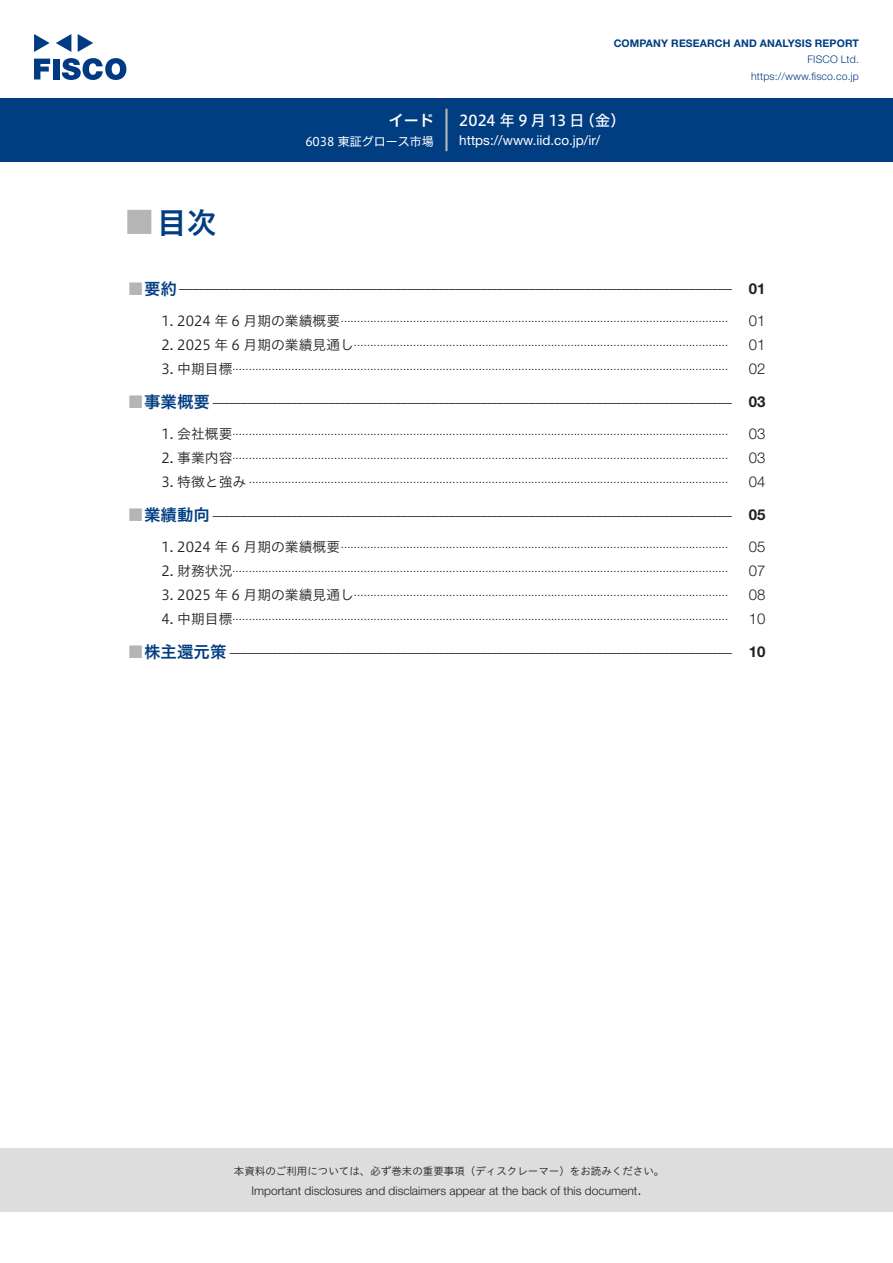
<style>
.page{position:relative;width:893px;height:1263px;background:#fff}
.page>*{position:absolute;margin:0;border:0;box-sizing:border-box;transform-origin:0 0}
.t1{font:30px "Hiragino UD Sans Std N W6";color:#003d81}
.t2{font:24px "Hiragino UD Sans Std W6";color:#b5b5b6}
.t3{font:16.5px "Hiragino UD Sans Std W6";color:#003d81}
.t4{font:300 15px "Helvetica Neue LT Std";color:#231f20}
.t5{font:15px "Hiragino UD Sans F Std N W5";color:#fff}
.t6{font:700 15px "Helvetica Neue LT Std";color:#231f20}
.t7{font:15px "Hiragino UD Sans F Std N W6";color:#fff}
.t8{font:13.8px "Hiragino UD Sans Std W3";color:#231f20}
.t9{font:13.5px "Helvetica Neue LT Std";color:#fff}
.t10{font:12px "Hiragino UD Sans Std W3";color:#231f20}
.t11{font:300 12px "Helvetica Neue LT Std";color:#231f20}
.t12{font:12px "Hiragino UD Sans F Std N W4";color:#fff}
.t13{font:10.5px "Hiragino UD Sans Std W3";color:#231f20}
.t14{font:700 10.5px "Helvetica Neue LT Std";letter-spacing:.015em;color:#003d81}
.t15{font:300 10.5px/16.5px "Helvetica Neue LT Std";letter-spacing:.015em;color:#003d81;text-align:right}
.t16{font:9px "Hiragino UD Sans Std W3";color:#231f20}
.s1{color:#b5b5b6}
</style>
<div class="page">
<div style="left:0;top:1148px;width:893px;height:64px;background:#ddd"></div>
<svg style="left:34px;top:59px;width:16px;height:20px"></svg>
<div style="left:53px;top:59px;width:6px;height:20px;background:#003a83"></div>
<svg style="left:62px;top:58px;width:64px;height:22px"></svg>
<svg style="left:34px;top:34px;width:16px;height:18px"></svg>
<svg style="left:78px;top:34px;width:15px;height:18px"></svg>
<svg style="left:56px;top:34px;width:15px;height:18px"></svg>
<div style="left:0;top:98px;width:893px;height:64px;background:#003d81"></div>
<hr style="left:445px;top:109px;width:3px;height:42px;background:#b5b5b6">
<p class="t2" style="left:128px;top:204px;width:25px">█</p>
<p class="t1" style="left:157px;top:199px;width:61px">目次</p>
<h3 class="t7" style="left:389px;top:109px;width:46px">イード</h3>
<h3 class="t12" style="left:305px;top:132px;width:130px">6038 東証グロース市場</h3>
<p class="t14" style="left:614px;top:37px;width:247px">COMPANY RESEARCH AND ANALYSIS REPORT</p>
<p class="t15" style="left:751px;top:51px;width:109px">FISCO Ltd. https://www.fisco.co j p.</p>
<h3 class="t5" style="left:580px;top:109px;width:47px">（金(</h3>
<h3 class="t5" style="left:459px;top:109px;width:127px">2024 年 9 月 13 日</h3>
<h3 class="t9" style="left:459px;top:132px;width:143px">https: / / w w w . i i d . c o j p. /i r/</h3>
<p class="t3" style="left:128px;top:276px;width:51px"><span class="s1">■</span>要約</p>
<p class="t10" style="left:177px;top:280px;width:557px">-----------------------------------------------------------------------------------------------------------------------------------------------------------------------------------------------------</p>
<p class="t8" style="left:162px;top:310px;width:180px">1. 2024 年 6 月期の業績概要</p>
<p class="t16" style="left:341px;top:312px;width:388px">......................................................................................................................</p>
<p class="t8" style="left:162px;top:334px;width:194px">2. 2025 年 6 月期の業績見通し</p>
<p class="t16" style="left:354px;top:336px;width:375px">..................................................................................................................</p>
<p class="t8" style="left:162px;top:358px;width:73px">3. 中期目標</p>
<p class="t16" style="left:233px;top:360px;width:497px">.......................................................................................................................................................</p>
<p class="t3" style="left:128px;top:389px;width:84px"><span class="s1">■</span>事業概要</p>
<p class="t10" style="left:210px;top:393px;width:524px">-----------------------------------------------------------------------------------------------------------------------------------------------------------------------------------------</p>
<p class="t8" style="left:162px;top:423px;width:73px">1. 会社概要</p>
<p class="t16" style="left:233px;top:425px;width:497px">.......................................................................................................................................................</p>
<p class="t8" style="left:162px;top:447px;width:73px">2. 事業内容</p>
<p class="t16" style="left:233px;top:449px;width:497px">.......................................................................................................................................................</p>
<p class="t8" style="left:162px;top:471px;width:86px">3. 特徴と強み</p>
<p class="t16" style="left:249px;top:473px;width:480px">..................................................................................................................................................</p>
<p class="t3" style="left:128px;top:502px;width:84px"><span class="s1">■</span>業績動向</p>
<p class="t10" style="left:210px;top:506px;width:524px">-----------------------------------------------------------------------------------------------------------------------------------------------------------------------------------------</p>
<p class="t8" style="left:162px;top:536px;width:180px">1. 2024 年 6 月期の業績概要</p>
<p class="t16" style="left:341px;top:538px;width:388px">......................................................................................................................</p>
<p class="t8" style="left:162px;top:560px;width:73px">2. 財務状況</p>
<p class="t16" style="left:233px;top:562px;width:497px">.......................................................................................................................................................</p>
<p class="t8" style="left:162px;top:584px;width:194px">3. 2025 年 6 月期の業績見通し</p>
<p class="t16" style="left:354px;top:586px;width:375px">..................................................................................................................</p>
<p class="t8" style="left:162px;top:608px;width:73px">4. 中期目標</p>
<p class="t16" style="left:233px;top:610px;width:497px">.......................................................................................................................................................</p>
<p class="t3" style="left:128px;top:639px;width:101px"><span class="s1">■</span>株主還元策</p>
<p class="t10" style="left:227px;top:643px;width:508px">-----------------------------------------------------------------------------------------------------------------------------------------------------------------------------------</p>
<p class="t6" style="left:749px;top:279px;width:18px">01</p>
<p class="t4" style="left:749px;top:311px;width:18px">01</p>
<p class="t4" style="left:749px;top:335px;width:18px">01</p>
<p class="t4" style="left:749px;top:359px;width:18px">02</p>
<p class="t6" style="left:749px;top:392px;width:18px">03</p>
<p class="t4" style="left:749px;top:424px;width:18px">03</p>
<p class="t4" style="left:749px;top:448px;width:18px">03</p>
<p class="t4" style="left:749px;top:472px;width:18px">04</p>
<p class="t6" style="left:749px;top:505px;width:18px">05</p>
<p class="t4" style="left:749px;top:537px;width:18px">05</p>
<p class="t4" style="left:749px;top:561px;width:18px">07</p>
<p class="t4" style="left:749px;top:585px;width:18px">08</p>
<p class="t4" style="left:749px;top:609px;width:18px">10</p>
<p class="t6" style="left:749px;top:642px;width:18px">10</p>
<p class="t13" style="left:234px;top:1163px;width:432px">本資料のご利用については、必ず巻末の重要事項（ディスクレーマー）をお読みください。</p>
<h3 class="t4" style="left:637px;top:1180px;width:6px">.</h3>
<h3 class="t11" style="left:251px;top:1183px;width:387px">Important disclosures and disclaimers appear at the back of this document</h3>
</div>
